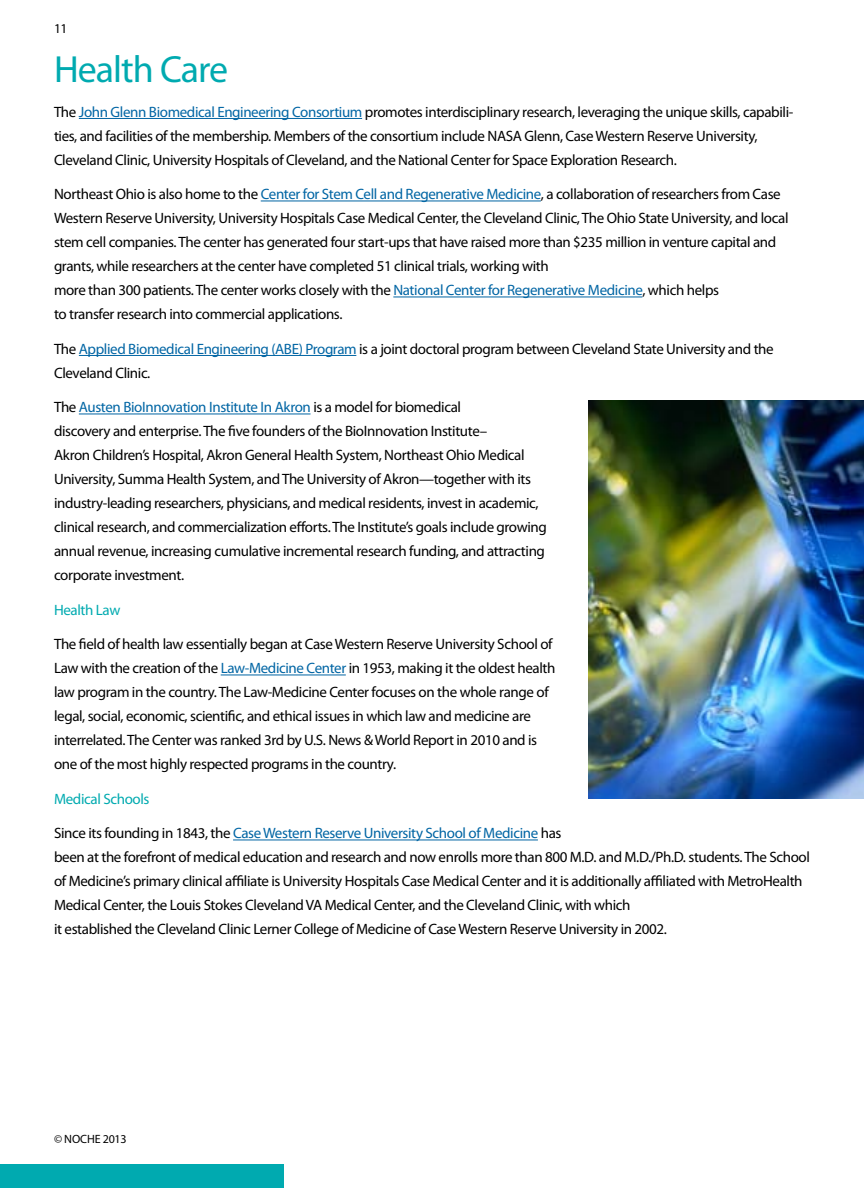
<style>
.page{position:relative;width:864px;height:1188px;background:#fff}
.page>*{position:absolute;margin:0;border:0;box-sizing:border-box;transform-origin:0 0}
.t1{font:37.95px "Myriad Pro";color:#00aab0}
.t2{font:15px/24px "Myriad Pro";letter-spacing:-.025em;color:#000}
.t3{font:15px "Myriad Pro";letter-spacing:-.025em;color:#00aab0}
.t4{font:13.5px "Myriad Pro";color:#000}
.t5{font:12px "Myriad Pro";letter-spacing:-.025em;color:#000}
.s1{color:#0065a4}
</style>
<div class="page">
<hr style="left:79px;top:118px;width:283px;height:1px;background:#0065a4">
<hr style="left:261px;top:201px;width:280px;height:1px;background:#0065a4">
<hr style="left:393px;top:297px;width:249px;height:1px;background:#0065a4">
<hr style="left:79px;top:355px;width:277px;height:1px;background:#0065a4">
<hr style="left:79px;top:414px;width:232px;height:1px;background:#0065a4">
<hr style="left:221px;top:675px;width:125px;height:1px;background:#0065a4">
<hr style="left:233px;top:840px;width:305px;height:1px;background:#0065a4">
<img style="left:589px;top:400px;width:275px;height:399px">
<div style="left:0;top:1164px;width:284px;height:24px;background:#00aab0"></div>
<p class="t4" style="left:54px;top:20px;width:15px">11</p>
<h1 class="t1" style="left:54px;top:46px;width:176px">Health Care</h1>
<p class="t2" style="left:54px;top:100px;width:741px">The <span class="s1">John Glenn Biomedical Engineering Consortium</span> promotes interdisciplinary research, leveraging the unique skills, capabili&shy;ties, and facilities of the membership. Members of the consortium include NASA</p>
<p class="t2" style="left:54px;top:124px;width:705px;text-indent:471px">Glenn, Case Western Reserve University,<br>Cleveland Clinic, University Hospitals of Cleveland, and the National Center for Space Exploration Research.</p>
<p class="t2" style="left:54px;top:182px;width:736px">Northeast Ohio is also home to the <span class="s1">Center for Stem Cell and Regenerative Medicine</span>, a collaboration of researchers from Case Western Reserve University, University Hospitals Case Medical Center, the Cleveland Clinic, The Ohio State University, and local stem cell companies. The center has generated four start-ups that have raised more than $235 million in venture capital and grants, while researchers at the center have completed 51 clinical trials, working with<br>more than 300 patients. The center works closely with the <span class="s1">National Center for Regenerative Medicine</span>, which helps<br>to transfer research into commercial applications.</p>
<p class="t2" style="left:54px;top:337px;width:721px">The <span class="s1">Applied Biomedical Engineering (ABE) Program</span> is a joint doctoral program between Cleveland State University and the<br>Cleveland Clinic.</p>
<p class="t2" style="left:54px;top:395px;width:494px">The <span class="s1">Austen BioI nnovation I nstitute I n Akron</span> is a model for biomedical<br>discovery and enterprise. The five founders of the BioI nnovation I nstitute–<br>Akron Children’s Hospital, Akron General Health System, Northeast Ohio Medical University, Summa Health System, and The University of Akron—together with its industry-leading researchers, physicians, and medical residents, invest in academic, clinical research, and commercialization efforts. The I nstitute’s goals include growing annual revenue, increasing cumulative incremental research funding, and attracting corporate investment.</p>
<p class="t3" style="left:54px;top:601px;width:68px">Health Law</p>
<p class="t2" style="left:54px;top:632px;width:503px">The field of health law essentially began at Case Western Reserve University School of Law with the creation of the <span class="s1">Law-Medicine Center</span> in 1953, making it the oldest health law program in the country. The Law-Medicine Center focuses on the whole range of legal, social, economic, scientific, and ethical issues in which law and medicine are interrelated. The Center was ranked 3rd by U.S. News &amp; World Report in 2010 and is one of the most highly respected programs in the country.</p>
<p class="t3" style="left:54px;top:790px;width:97px">Medical Schools</p>
<p class="t2" style="left:54px;top:821px;width:758px">Since its founding in 1843, the <span class="s1">Case Western Reserve University School of Medicine</span> has<br>been at the forefront of medical education and research and now enrolls more than 800 M.D. and M.D./Ph.D. students. The School of Medicine’s primary clinical affiliate is University Hospitals Case Medical Center and it is additionally affiliated with MetroHealth Medical Center, the Louis Stokes Cleveland VA Medical Center, and the Cleveland Clinic, with which<br>it established the Cleveland Clinic Lerner College of Medicine of Case Western Reserve University in 2002.</p>
<p class="t5" style="left:54px;top:1132px;width:74px">© NOCHE 2013</p>
</div>
